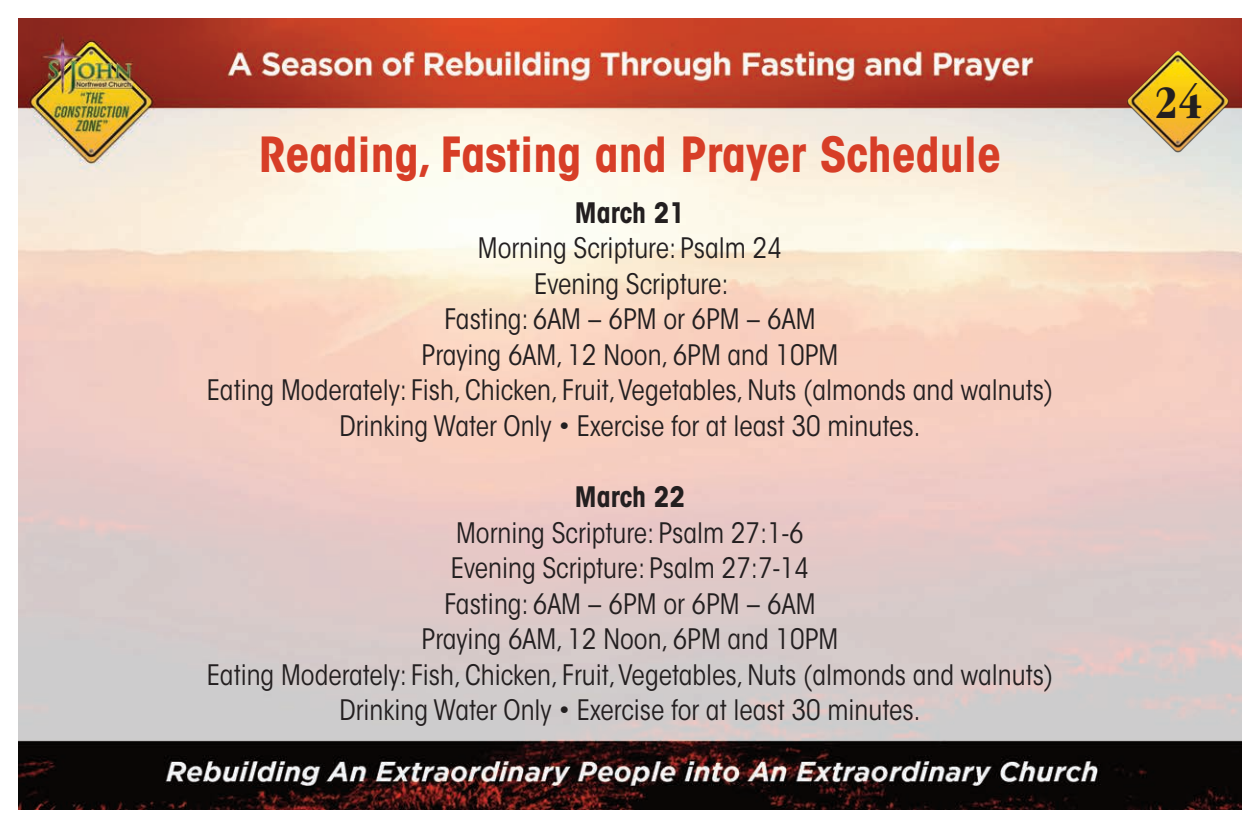
<style>
.page{position:relative;width:1260px;height:828px;background:#fff}
.page>*{position:absolute;margin:0;border:0;box-sizing:border-box;transform-origin:0 0}
.t1{font:700 condensed 48px "ITC Avant Garde Std";color:#d73e27}
.t2{font:700 condensed 48px "Garamond";color:#231f20}
.t3{font:condensed 28px "ITC Avant Garde Std";color:#231f20}
.t4{font:700 condensed 28px "ITC Avant Garde Std";color:#231f20}
</style>
<div class="page">
<img style="left:18px;top:18px;width:1224px;height:792px">
<img style="left:1121px;top:47px;width:113px;height:111px">
<p class="t1" style="left:259px;top:137px;width:744px">Reading, Fasting and Prayer Schedule</p>
<p class="t4" style="left:575px;top:202px;width:112px">March 21</p>
<p class="t3" style="left:478px;top:238px;width:306px">Morning Scripture: Psalm 24</p>
<p class="t3" style="left:534px;top:273px;width:196px">Evening Scripture:</p>
<p class="t3" style="left:444px;top:309px;width:372px">Fasting: 6AM – 6PM or 6PM – 6AM</p>
<p class="t3" style="left:422px;top:344px;width:418px">Praying 6AM, 12 Noon, 6PM and 10PM</p>
<p class="t3" style="left:207px;top:380px;width:848px">Eating Moderately: Fish, Chicken, Fruit, Vegetables, Nuts (almonds and walnuts)</p>
<p class="t3" style="left:339px;top:415px;width:583px">Drinking Water Only • Exercise for at least 30 minutes.</p>
<p class="t4" style="left:575px;top:487px;width:112px">March 22</p>
<p class="t3" style="left:456px;top:522px;width:349px">Morning Scripture: Psalm 27:1-6</p>
<p class="t3" style="left:451px;top:558px;width:360px">Evening Scripture: Psalm 27:7-14</p>
<p class="t3" style="left:444px;top:593px;width:372px">Fasting: 6AM – 6PM or 6PM – 6AM</p>
<p class="t3" style="left:422px;top:629px;width:418px">Praying 6AM, 12 Noon, 6PM and 10PM</p>
<p class="t3" style="left:207px;top:664px;width:848px">Eating Moderately: Fish, Chicken, Fruit, Vegetables, Nuts (almonds and walnuts)</p>
<p class="t3" style="left:339px;top:700px;width:583px">Drinking Water Only • Exercise for at least 30 minutes.</p>
<p class="t2" style="left:1155px;top:84px;width:49px">24</p>
</div>
